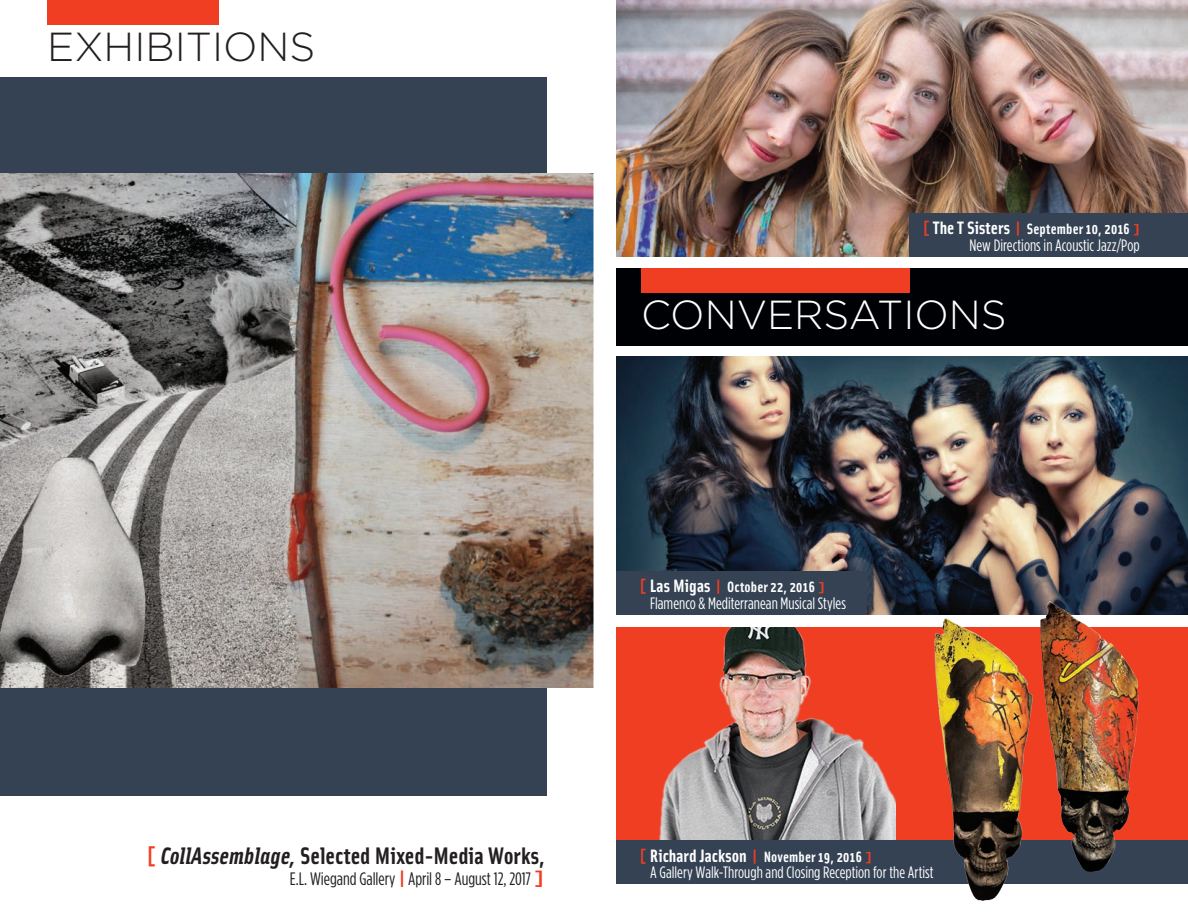
<style>
.page{position:relative;width:1188px;height:918px;background:#fff}
.page>*{position:absolute;margin:0;border:0;box-sizing:border-box;transform-origin:0 0}
.t1{font:300 40.5px "Gotham";color:#fff}
.t2{font:300 40.5px "Gotham";color:#231f20}
.t3{font:700 24px "Solex";color:#231f20}
.t4{font:18px "Gotham Condensed";letter-spacing:-.005em;color:#231f20}
.t5{font:16.5px "Gotham Condensed";color:#fff}
.t6{font:700 15px "Solex";letter-spacing:.01em;color:#fff}
.s1{font-weight:900;font-size:18px;color:#ef3e22}
.s2{font-size:18px}
.s3{font-weight:900;font-size:13.5px;color:#ef3e22}
.s4{font-weight:900;color:#ef3e22}
.s5{font-style:italic}
.s6{font-family:"Solex";font-weight:900;font-size:21px;color:#ef3e22}
.s7{font-family:"Solex";font-weight:900;font-size:19.5px;color:#ef3e22}
</style>
<div class="page">
<div style="left:596px;top:627px;width:592px;height:243px;background:#ef3e22"></div>
<img style="left:656px;top:627px;width:239px;height:214px">
<img style="left:616px;top:0;width:572px;height:257px">
<div style="left:909px;top:213px;width:279px;height:44px;background:#344253"></div>
<div style="left:0;top:78px;width:547px;height:718px;background:#344253"></div>
<img style="left:616px;top:357px;width:572px;height:258px">
<div style="left:47px;top:0;width:172px;height:25px;background:#ef3e22"></div>
<div style="left:594px;top:268px;width:594px;height:77px;background:#000104"></div>
<div style="left:641px;top:268px;width:269px;height:25px;background:#ef3e22"></div>
<div style="left:595px;top:571px;width:272px;height:44px;background:#344253"></div>
<div style="left:595px;top:841px;width:593px;height:43px;background:#344253"></div>
<div style="left:594px;top:0;width:22px;height:918px;background:#fff"></div>
<img style="left:901px;top:618px;width:126px;height:282px">
<img style="left:1027px;top:601px;width:148px;height:271px">
<img style="left:0;top:173px;width:594px;height:514px">
<h1 class="t2" style="left:47px;top:25px;width:270px">EXHIBITIONS</h1>
<p class="t6" style="left:922px;top:219px;width:220px"><span class="s1">[</span> <span class="s2">The T Sisters</span> <span class="s1">|</span> September 10, 2016 <span class="s3">]</span></p>
<p class="t5" style="left:970px;top:235px;width:172px">New Directions in Acoustic Jazz/Pop</p>
<h1 class="t1" style="left:641px;top:292px;width:367px">CONVERSATIONS</h1>
<h2 class="t3" style="left:146px;top:840px;width:400px"><span class="s4">[</span> <span class="s5">CollAssemblage,</span> Selected Mixed-Media Works,</h2>
<p class="t4" style="left:290px;top:869px;width:257px">E.L. Wiegand Gallery <span class="s6">|</span> April 8 – August 12, 2017 <span class="s7">]</span></p>
<p class="t6" style="left:639px;top:577px;width:188px"><span class="s1">[</span> <span class="s2">Las Migas</span> <span class="s1">|</span> October 22, 2016 <span class="s3">]</span></p>
<p class="t5" style="left:650px;top:593px;width:197px">Flamenco &amp; Mediterranean Musical Styles</p>
<p class="t6" style="left:639px;top:847px;width:235px"><span class="s1">[</span> <span class="s2">Richard Jackson</span> <span class="s1">|</span> November 19, 2016 <span class="s3">]</span></p>
<p class="t5" style="left:650px;top:863px;width:285px">A Gallery Walk-Through and Closing Reception for the Artist</p>
</div>
